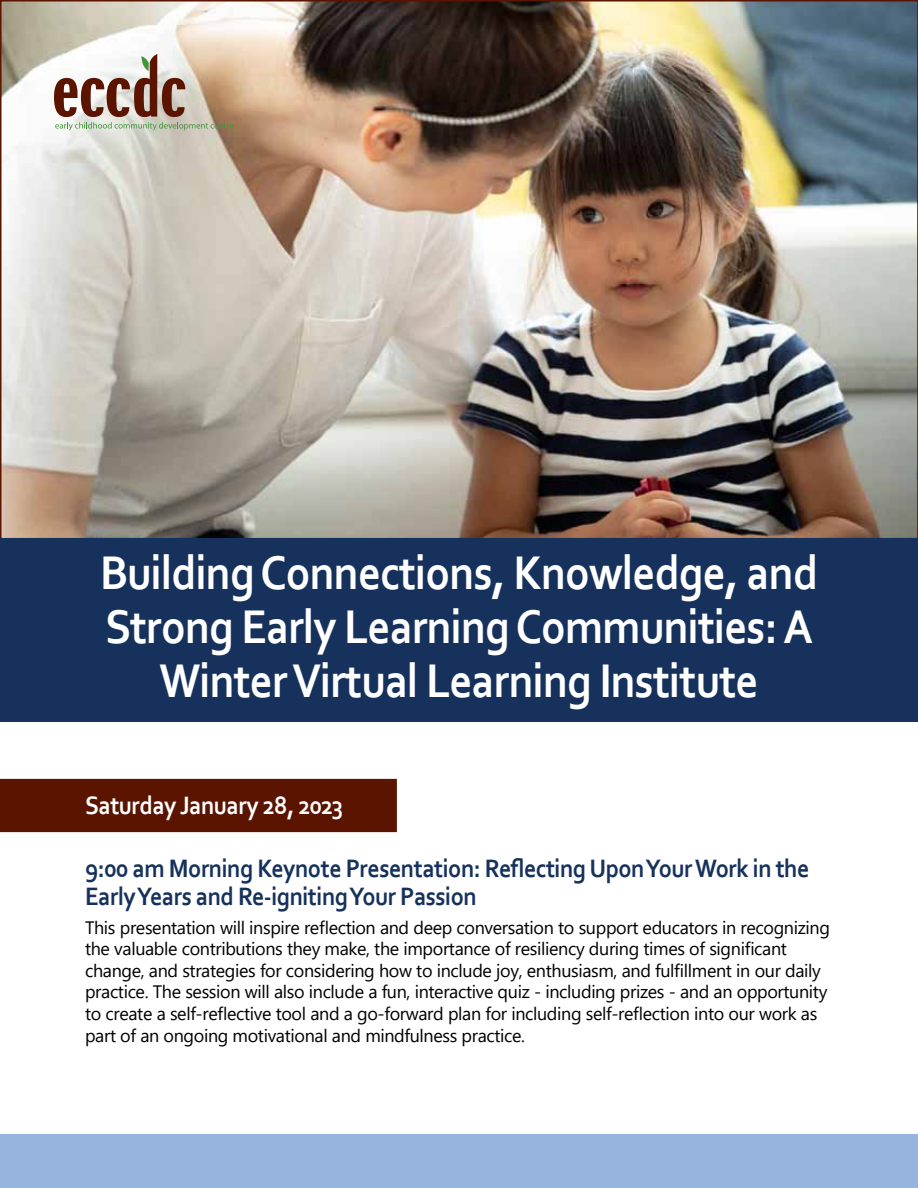
<style>
.page{position:relative;width:918px;height:1188px;background:#fff}
.page>*{position:absolute;margin:0;border:0;box-sizing:border-box;transform-origin:0 0}
.t1{font:700 49.5px/54px "Corbel";letter-spacing:-.02em;color:#fff;text-align:center;scale:.91 1}
.t2{font:700 26.4px/28.8px "Corbel";letter-spacing:-.02em;color:#16325c;scale:.91 1}
.t3{font:700 26.4px "Corbel";letter-spacing:-.02em;color:#fff;scale:.91 1}
.t4{font:18px/21.6px "Segoe UI";letter-spacing:-.02em;color:#000}
</style>
<div class="page">
<div style="left:1px;top:780px;width:395px;height:51px;background:#5a1400"></div>
<div style="left:0;top:779px;width:397px;height:53px;border:2px solid #5a1400"></div>
<img style="left:3px;top:3px;width:912px;height:533px">
<div style="left:0;top:538px;width:918px;height:184px;background:#16325c"></div>
<svg style="left:54px;top:54px;width:179px;height:76px"></svg>
<div style="left:0;top:1134px;width:917px;height:53px;background:#96b4de"></div>
<h1 class="t1" style="left:100px;top:545px;width:791px">Building Connections, Knowledge, and<br>Strong Early Learning Communities: A<br>Winter Virtual Learning Institute</h1>
<h2 class="t3" style="left:85px;top:789px;width:286px">Saturday January 28, 2023</h2>
<h2 class="t2" style="left:85px;top:853px;width:798px">9:00 am Morning Keynote Presentation: Reflecting Upon Your Work in the<br>Early Years and Re-igniting Your Passion</h2>
<p class="t4" style="left:85px;top:915px;width:746px">This presentation will inspire reflection and deep conversation to support educators in recognizing the valuable contributions they make, the importance of resiliency during times of significant change, and strategies for considering how to include joy, enthusiasm, and fulfillment in our daily practice. The session will also include a fun, interactive quiz - including prizes - and an opportunity to create a self-reflective tool and a go-forward plan for including self-reflection into our work as part of an ongoing motivational and mindfulness practice.</p>
</div>
